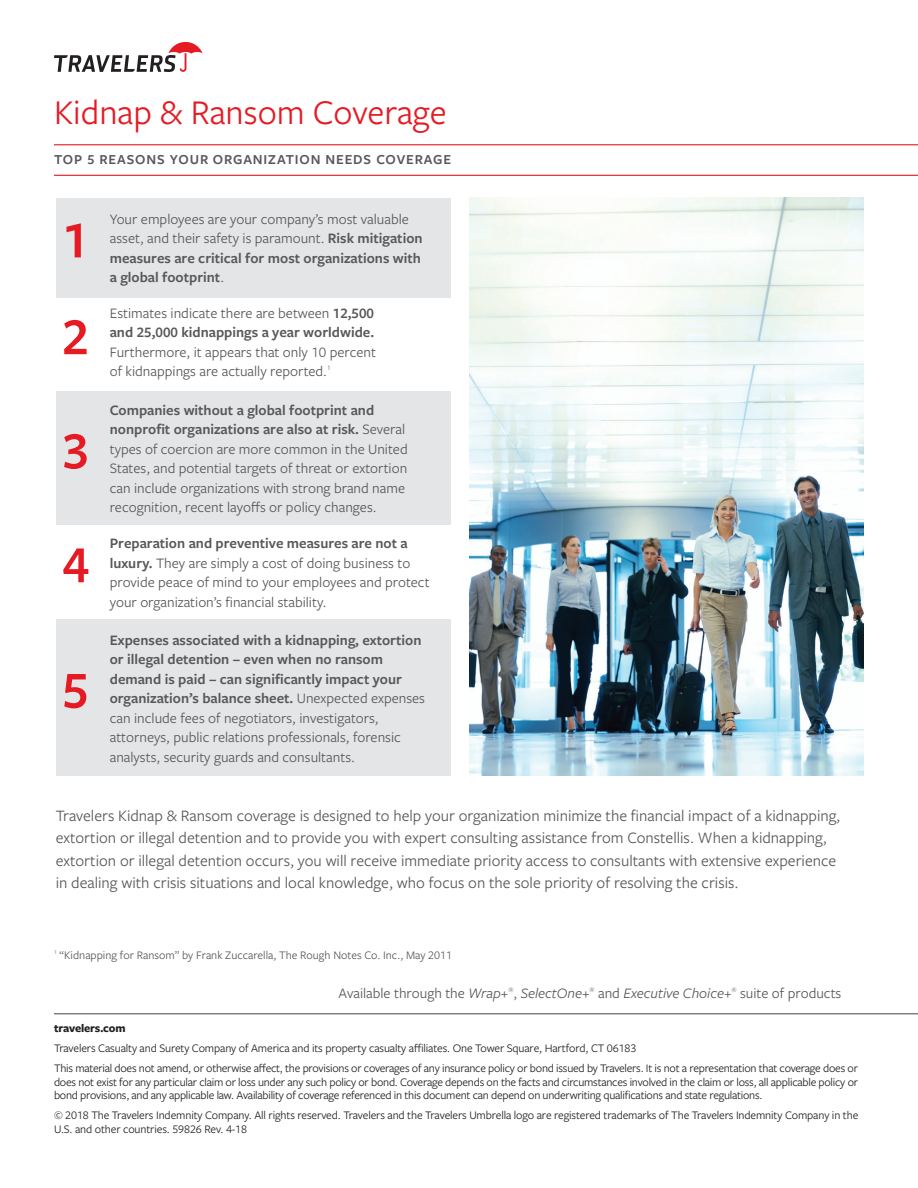
<style>
.page{position:relative;width:918px;height:1188px;background:#fff}
.page>*{position:absolute;margin:0;border:0;box-sizing:border-box;transform-origin:0 0}
.t1{font:600 54px "Freight Sans Pro";color:#e51a23}
.t2{font:36px "Freight Sans Pro";color:#e51a23}
.t3{font:16.5px/22.5px "Freight Sans Pro";color:#57585a}
.t4{font:15px/19.5px "Freight Sans Pro";color:#57585a}
.t5{font:600 15px/19.5px "Freight Sans Pro";color:#57585a}
.t6{font:600 14.25px "Freight Sans Pro";letter-spacing:.06em;color:#57585a}
.t7{font:12px/13.5px "Freight Sans Pro";letter-spacing:-.01em;color:#231f20;text-align:justify}
.t8{font:12px "Freight Sans Pro";color:#57585a}
.t9{font:700 12px "Freight Sans Pro";letter-spacing:-.01em;color:#231f20}
.s1{font-weight:600}
.s2{font-weight:400}
.s3{font-style:italic}
</style>
<div class="page">
<div style="left:56px;top:198px;width:395px;height:99px;background:#e4e5e7"></div>
<svg style="left:54px;top:42px;width:149px;height:30px"></svg>
<hr style="left:54px;top:144px;width:864px;height:1px;background:#e51a23">
<hr style="left:54px;top:175px;width:864px;height:1px;background:#e51a23">
<hr style="left:54px;top:1013px;width:864px;height:1px;background:#57585a">
<div style="left:56px;top:392px;width:395px;height:133px;background:#e4e5e7"></div>
<div style="left:56px;top:620px;width:395px;height:156px;background:#e4e5e7"></div>
<img style="left:469px;top:198px;width:395px;height:578px">
<h1 class="t2" style="left:54px;top:89px;width:394px">Kidnap &amp; Ransom Coverage</h1>
<p class="t6" style="left:54px;top:150px;width:399px">TOP 5 REASONS YOUR ORGANIZATION NEEDS COVERAGE</p>
<p class="t1" style="left:62px;top:203px;width:28px">1</p>
<p class="t1" style="left:62px;top:300px;width:28px">2</p>
<p class="t1" style="left:62px;top:414px;width:28px">3</p>
<p class="t1" style="left:62px;top:528px;width:28px">4</p>
<p class="t1" style="left:62px;top:653px;width:28px">5</p>
<p class="t4" style="left:110px;top:208px;width:314px">Your employees are your company’s most valuable asset, and their safety is paramount. <span class="s1">Risk mitigation measures are critical for most organizations with a global footprint</span>.</p>
<p class="t5" style="left:110px;top:303px;width:266px"><span class="s2">Estimates indicate there are between</span> 12,500 and 25,000 kidnappings a year worldwide.</p>
<p class="t4" style="left:110px;top:342px;width:268px">Furthermore, it appears that only 10 percent of kidnappings are actually reported.<sup>1</sup></p>
<p class="t4" style="left:110px;top:400px;width:299px"><span class="s1">Companies without a global footprint and nonprofit organizations are also at risk.</span> Several types of coercion are more common in the United States, and potential targets of threat or extortion can include organizations with strong brand name recognition, recent layoffs or policy changes.</p>
<p class="t4" style="left:110px;top:533px;width:321px"><span class="s1">Preparation and preventive measures are not a luxury.</span> They are simply a cost of doing business to provide peace of mind to your employees and protect your organization’s financial stability.</p>
<p class="t4" style="left:110px;top:629px;width:317px"><span class="s1">Expenses associated with a kidnapping, extortion or illegal detention – even when no ransom demand is paid – can significantly impact your organization’s balance sheet.</span> Unexpected expenses can include fees of negotiators, investigators, attorneys, public relations professionals, forensic analysts, security guards and consultants.</p>
<p class="t3" style="left:56px;top:803px;width:786px">Travelers Kidnap &amp; Ransom coverage is designed to help your organization minimize the financial impact of a kidnapping, extortion or illegal detention and to provide you with expert consulting assistance from Constellis. When a kidnapping, extortion or illegal detention occurs, you will receive immediate priority access to consultants with extensive experience in dealing with crisis situations and local knowledge, who focus on the sole priority of resolving the crisis.</p>
<p class="t8" style="left:54px;top:947px;width:400px"><sup>1</sup> “Kidnapping for Ransom” by Frank Zuccarella, The Rough Notes Co. Inc., May 2011</p>
<p class="t4" style="left:339px;top:983px;width:504px">Available through the <span class="s3">Wrap</span>+<sup>®</sup>, <span class="s3">SelectOne</span>+<sup>®</sup> and <span class="s3">Executive Choice</span>+<sup>®</sup> suite of products</p>
<p class="t9" style="left:54px;top:1019px;width:73px">travelers.com</p>
<p class="t7" style="left:54px;top:1041px;width:584px">Travelers Casualty and Surety Company of America and its property casualty affiliates. One Tower Square, Hartford, CT 06183</p>
<p class="t7" style="left:54px;top:1061px;width:806px">This material does not amend, or otherwise affect, the provisions or coverages of any insurance policy or bond issued by Travelers. It is not a representation that coverage does or does not exist for any particular claim or loss under any such policy or bond. Coverage depends on the facts and circumstances involved in the claim or loss, all applicable policy or bond provisions, and any applicable law. Availability of coverage referenced in this document can depend on underwriting qualifications and state regulations.</p>
<p class="t7" style="left:54px;top:1108px;width:806px">© 2018 The Travelers Indemnity Company. All rights reserved. Travelers and the Travelers Umbrella logo are registered trademarks of The Travelers Indemnity Company in the</p>
<p class="t7" style="left:54px;top:1122px;width:195px">U.S. and other countries. 59826 Rev. 4-18</p>
</div>
